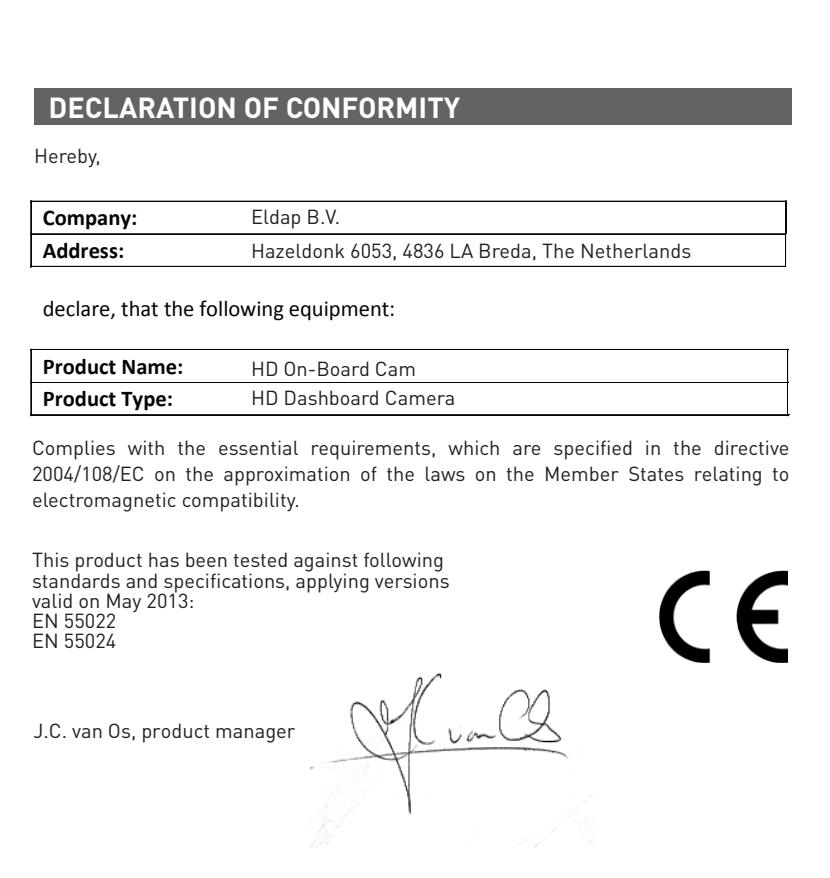
<style>
.page{position:relative;width:830px;height:878px;background:#fff}
.page>*{position:absolute;margin:0;border:0;box-sizing:border-box;transform-origin:0 0}
.t1{font:700 28.8px "DIN Pro";color:#fff}
.t2{font:700 22.4px/32.4px "Calibri";color:#050504}
.t3{font:22.4px "Calibri";color:#050504}
.t4{font:20px/20px "DIN Pro";color:#231f20}
</style>
<div class="page">
<div style="left:34px;top:88px;width:757px;height:37px;background:#636366"></div>
<hr style="left:32px;top:200px;width:753px;height:2px;background:#050504">
<hr style="left:31px;top:202px;width:1px;height:32px;background:#050504">
<hr style="left:30px;top:202px;width:1px;height:32px;background:#050504">
<hr style="left:784px;top:202px;width:2px;height:32px;background:#050504">
<hr style="left:32px;top:234px;width:753px;height:1px;background:#050504">
<hr style="left:32px;top:233px;width:753px;height:1px;background:#050504">
<hr style="left:32px;top:265px;width:753px;height:2px;background:#050504">
<hr style="left:31px;top:235px;width:1px;height:31px;background:#050504">
<hr style="left:30px;top:235px;width:1px;height:31px;background:#050504">
<hr style="left:784px;top:235px;width:2px;height:31px;background:#050504">
<hr style="left:32px;top:349px;width:755px;height:1px;background:#050504">
<hr style="left:31px;top:350px;width:1px;height:32px;background:#050504">
<hr style="left:30px;top:350px;width:1px;height:32px;background:#050504">
<hr style="left:786px;top:350px;width:2px;height:32px;background:#050504">
<hr style="left:32px;top:382px;width:756px;height:1px;background:#050504">
<hr style="left:32px;top:414px;width:757px;height:1px;background:#050504">
<hr style="left:31px;top:383px;width:1px;height:31px;background:#050504">
<hr style="left:30px;top:383px;width:1px;height:31px;background:#050504">
<hr style="left:786px;top:383px;width:2px;height:31px;background:#050504">
<hr style="left:787px;top:349px;width:1px;height:33px;background:#050504">
<hr style="left:785px;top:201px;width:1px;height:66px;background:#050504">
<img style="left:659px;top:570px;width:128px;height:92px">
<img style="left:311px;top:672px;width:281px;height:175px">
<h1 class="t1" style="left:48px;top:88px;width:413px">DECLARATION OF CONFORMITY</h1>
<p class="t4" style="left:34px;top:145px;width:68px">Hereby,</p>
<p class="t2" style="left:43px;top:201px;width:96px">Company:<br>Address:</p>
<p class="t4" style="left:251px;top:199px;width:441px;line-height:33.6px">Eldap B.V.<br>Hazeldonk 6053, 4836 LA Breda, The Netherlands</p>
<p class="t3" style="left:43px;top:294px;width:354px">declare, that the following equipment:</p>
<p class="t2" style="left:43px;top:349px;width:142px">Product Name:<br>Product Type:</p>
<p class="t4" style="left:251px;top:352px;width:206px;line-height:30px">HD On-Board Cam<br>HD Dashboard Camera</p>
<p class="t4" style="left:32px;top:434px;width:758px;line-height:26px;text-align:justify">Complies with the essential requirements, which are specified in the directive 2004/108/EC on the approximation of the laws on the Member States relating to electromagnetic compatibility.</p>
<p class="t4" style="left:32px;top:549px;width:419px">This product has been tested against following standards and specifications, applying versions valid on May 2013:<br>EN 55022<br>EN 55024</p>
<p class="t4" style="left:33px;top:719px;width:263px">J.C. van Os, product manager</p>
</div>
